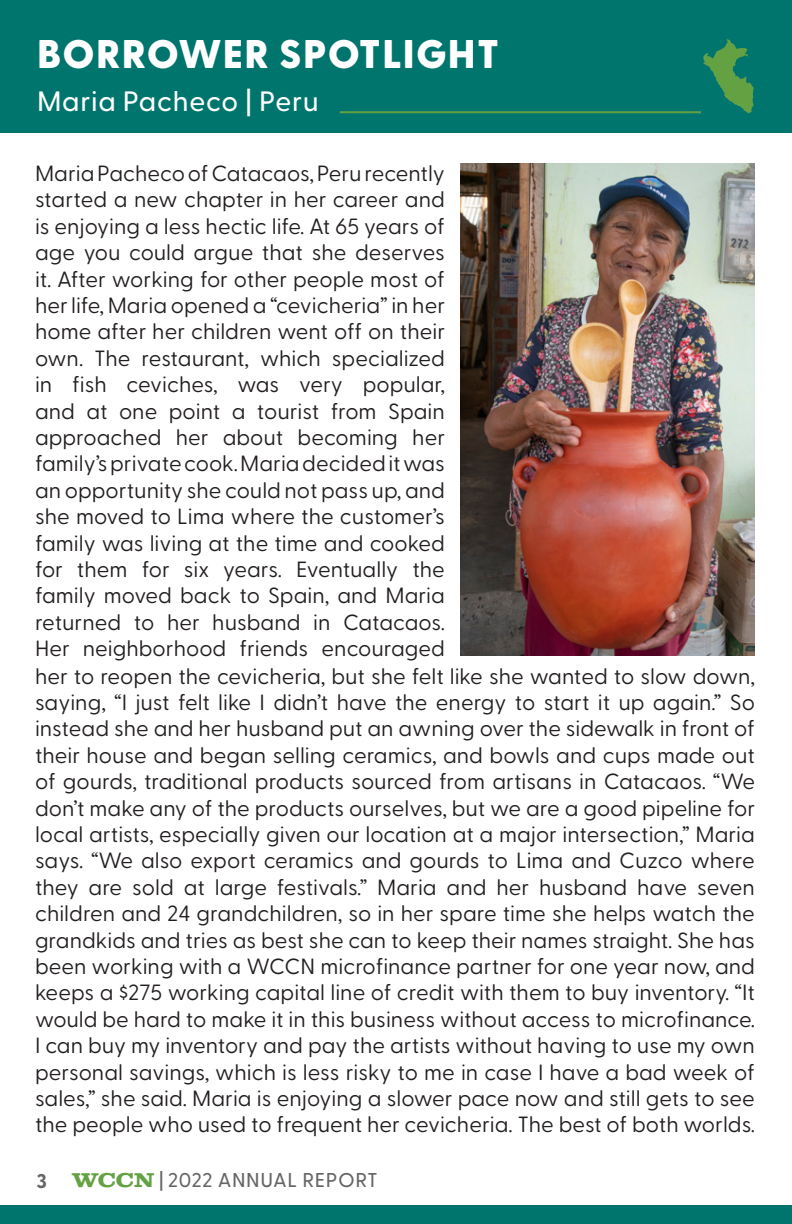
<style>
.page{position:relative;width:792px;height:1224px;background:#fff}
.page>*{position:absolute;margin:0;border:0;box-sizing:border-box;transform-origin:0 0}
.t1{font:800 40px "Greycliff CF";letter-spacing:.035em;color:#fff}
.t2{font:500 28px "Greycliff CF";letter-spacing:.025em;color:#fff}
.t3{font:22px/26.4px "Greycliff CF";color:#231f20}
.t4{font:500 20px "Greycliff CF";letter-spacing:.03em;color:#666}
.t5{font:700 20px "Greycliff CF";color:#666}
.s1{font-family:"Clarendon Wide";font-weight:700;color:#63a143}
</style>
<div class="page">
<div style="left:0;top:0;width:792px;height:133px;background:#00756e"></div>
<div style="left:0;top:1205px;width:792px;height:19px;background:#00756e"></div>
<svg style="left:703px;top:39px;width:51px;height:75px"></svg>
<hr style="left:340px;top:111px;width:361px;height:2px;background:#63a143">
<img style="left:461px;top:163px;width:294px;height:493px">
<p class="t1" style="left:37px;top:23px;width:463px">BORROWER SPOTLIGHT</p>
<p class="t2" style="left:37px;top:80px;width:283px">Maria Pacheco | Peru</p>
<p class="t3" style="left:35px;top:158px;width:722px">Maria Pacheco of Catacaos, Peru recently<br>started a new chapter in her career and<br>is enjoying a less hectic life. At 65 years of<br>age you could argue that she deserves<br>it. After working for other people most of<br>her life, Maria opened a “cevicheria” in her<br>home after her children went off on their<br>own. The restaurant, which specialized<br>in fish ceviches, was very popular,<br>and at one point a tourist from Spain<br>approached her about becoming her<br>family’s private cook. Maria decided it was<br>an opportunity she could not pass up, and<br>she moved to Lima where the customer’s<br>family was living at the time and cooked<br>for them for six years. Eventually the<br>family moved back to Spain, and Maria<br>returned to her husband in Catacaos.<br>Her neighborhood friends encouraged<br>her to reopen the cevicheria, but she felt like she wanted to slow down, saying, “I just felt like I didn’t have the energy to start it up again.” So instead she and her husband put an awning over the sidewalk in front of their house and began selling ceramics, and bowls and cups made out of gourds, traditional products sourced from artisans in Catacaos. “We don’t make any of the products ourselves, but we are a good pipeline for local artists, especially given our location at a major intersection,” Maria says. “We also export ceramics and gourds to Lima and Cuzco where they are sold at large festivals.” Maria and her husband have seven children and 24 grandchildren, so in her spare time she helps watch the grandkids and tries as best she can to keep their names straight. She has been working with a WCCN microfinance partner for one year now, and keeps a $275 working capital line of credit with them to buy inventory. “It would be hard to make it in this business without access to microfinance.<br>I can buy my inventory and pay the artists without having to use my own personal savings, which is less risky to me in case I have a bad week of sales,” she said. Maria is enjoying a slower pace now and still gets to see the people who used to frequent her cevicheria. The best of both worlds.</p>
<p class="t5" style="left:37px;top:1165px;width:12px">3</p>
<p class="t4" style="left:72px;top:1165px;width:307px"><span class="s1">WCCN</span> | 2022 ANNUAL REPORT</p>
</div>
